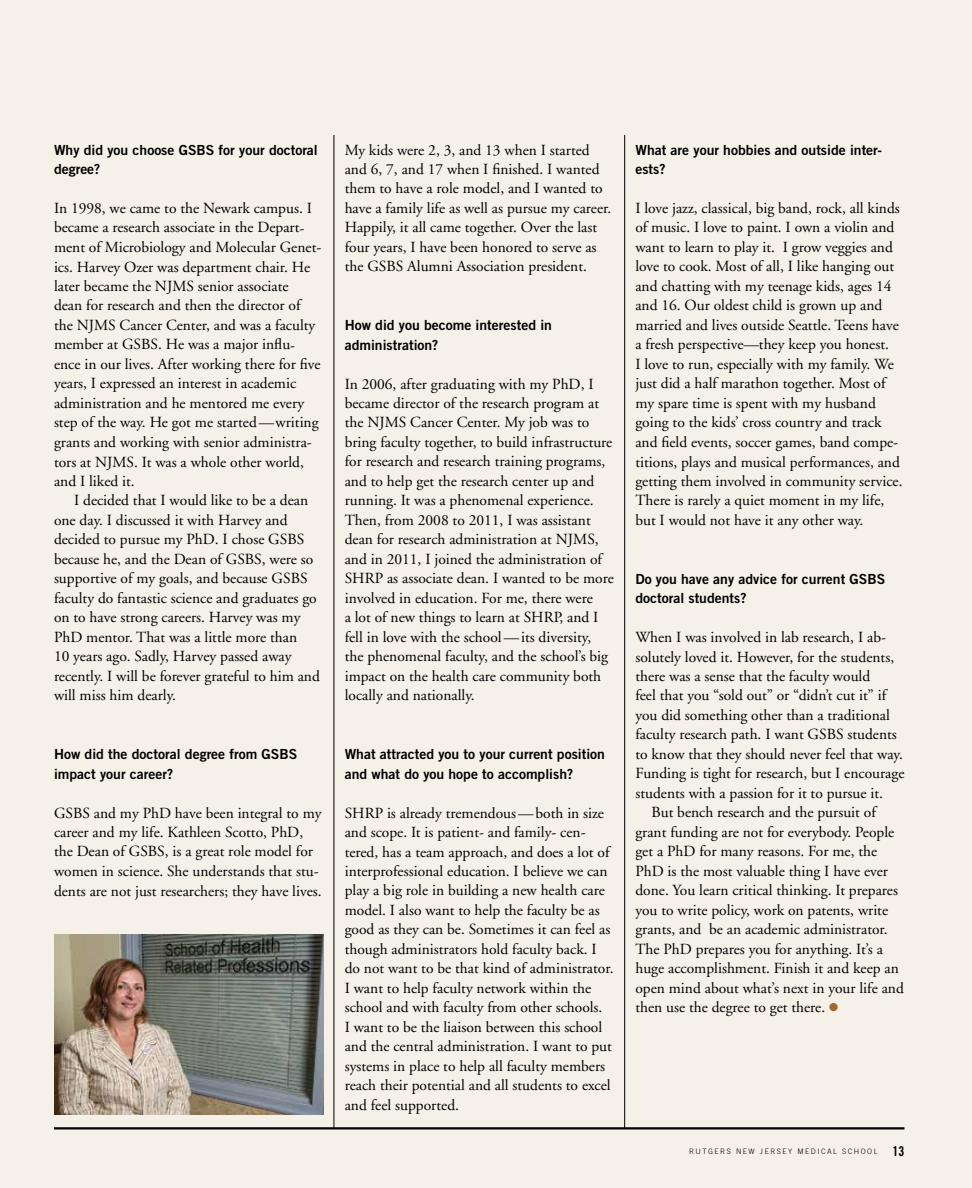
<style>
.page{position:relative;width:972px;height:1188px;background:#f5f1e8}
.page>*{position:absolute;margin:0;border:0;box-sizing:border-box;transform-origin:0 0}
.t1{font:15.45px/19.5px "Adobe Garamond";color:#000}
.t2{font:13.95px/19.5px "Trade Gothic Bold Two";color:#000}
.t3{font:300 7.5px "Trade Gothic";letter-spacing:.2em;color:#000}
.s1{color:#a26829}
.s2{font-family:"Trade Gothic Bold Cond Twenty";font-weight:400;font-size:13.5px}
</style>
<div class="page">
<hr style="left:334px;top:135px;width:1px;height:994px;background:#000">
<hr style="left:624px;top:135px;width:1px;height:994px;background:#000">
<hr style="left:54px;top:1127px;width:850px;height:3px;background:#000">
<img style="left:54px;top:934px;width:270px;height:180px">
<p class="t2" style="left:54px;top:140px;width:265px">Why did you choose GSBS for your doctoral degree?</p>
<p class="t1" style="left:54px;top:199px;width:269px">In 1998, we came to the Newark campus. I became a research associate in the Depart&shy;ment of Microbiology and Molecular Genet&shy;ics. Harvey Ozer was department chair. He later became the NJMS senior associate<br>dean for research and then the director of the NJMS Cancer Center, and was a faculty member at GSBS. He was a major influ&shy;ence in our lives. After working there for five years, I expressed an interest in academic administration and he mentored me every step of the way. He got me started—writing grants and working with senior administra&shy;tors at NJMS. It was a whole other world, and I liked it.</p>
<p class="t1" style="left:54px;top:491px;width:267px;text-indent:20px">I decided that I would like to be a dean one day. I discussed it with Harvey and decided to pursue my PhD. I chose GSBS because he, and the Dean of GSBS, were so supportive of my goals, and because GSBS faculty do fantastic science and graduates go on to have strong careers. Harvey was my PhD mentor. That was a little more than<br>10 years ago. Sadly, Harvey passed away recently. I will be forever grateful to him and will miss him dearly.</p>
<p class="t2" style="left:54px;top:744px;width:245px">How did the doctoral degree from GSBS impact your career?</p>
<p class="t1" style="left:54px;top:803px;width:269px">GSBS and my PhD have been integral to my career and my life. Kathleen Scotto, PhD, the Dean of GSBS, is a great role model for women in science. She understands that stu&shy;dents are not just researchers; they have lives.</p>
<p class="t1" style="left:345px;top:140px;width:268px">My kids were 2, 3, and 13 when I started and 6, 7, and 17 when I finished. I wanted them to have a role model, and I wanted to have a family life as well as pursue my career.<br>Happily, it all came together. Over the last four years, I have been honored to serve as the GSBS Alumni Association president.</p>
<p class="t2" style="left:345px;top:315px;width:209px">How did you become interested in administration?</p>
<p class="t1" style="left:345px;top:374px;width:271px">In 2006, after graduating with my PhD, I became director of the research program at the NJMS Cancer Center. My job was to bring faculty together, to build infrastructure for research and research training programs, and to help get the research center up and running. It was a phenomenal experience.<br>Then, from 2008 to 2011, I was assistant dean for research administration at NJMS, and in 2011, I joined the administration of SHRP as associate dean. I wanted to be more involved in education. For me, there were<br>a lot of new things to learn at SHRP, and I fell in love with the school—its diversity, the phenomenal faculty, and the school’s big impact on the health care community both locally and nationally.</p>
<p class="t2" style="left:345px;top:744px;width:262px">What attracted you to your current position and what do you hope to accomplish?</p>
<p class="t1" style="left:345px;top:803px;width:270px">SHRP is already tremendous—both in size and scope. It is patient- and family- cen&shy;tered, has a team approach, and does a lot of interprofessional education. I believe we can play a big role in building a new health care model. I also want to help the faculty be as good as they can be. Sometimes it can feel as though administrators hold faculty back. I do not want to be that kind of administrator.<br>I want to help faculty network within the school and with faculty from other schools.<br>I want to be the liaison between this school and the central administration. I want to put systems in place to help all faculty members reach their potential and all students to excel and feel supported.</p>
<p class="t2" style="left:635px;top:140px;width:248px">What are your hobbies and outside inter&shy;ests?</p>
<p class="t1" style="left:635px;top:199px;width:269px">I love jazz, classical, big band, rock, all kinds of music. I love to paint. I own a violin and want to learn to play it. I grow veggies and love to cook. Most of all, I like hanging out and chatting with my teenage kids, ages 14 and 16. Our oldest child is grown up and married and lives outside Seattle. Teens have a fresh perspective—they keep you honest.<br>I love to run, especially with my family. We just did a half marathon together. Most of my spare time is spent with my husband going to the kids’ cross country and track and field events, soccer games, band compe&shy;titions, plays and musical performances, and getting them involved in community service.<br>There is rarely a quiet moment in my life, but I would not have it any other way.</p>
<p class="t2" style="left:635px;top:569px;width:251px">Do you have any advice for current GSBS doctoral students?</p>
<p class="t1" style="left:635px;top:628px;width:252px">When I was involved in lab research, I ab-</p>
<p class="t1" style="left:635px;top:647px;width:260px">solutely loved it. However, for the students,</p>
<p class="t1" style="left:635px;top:667px;width:236px">there was a sense that the faculty would</p>
<p class="t1" style="left:635px;top:686px;width:252px">feel that you “sold out” or “didn’t cut it” if</p>
<p class="t1" style="left:635px;top:706px;width:256px">you did something other than a traditional</p>
<p class="t1" style="left:635px;top:725px;width:263px">faculty research path. I want GSBS students</p>
<p class="t1" style="left:635px;top:745px;width:269px">to know that they should never feel that way.</p>
<p class="t1" style="left:635px;top:764px;width:271px">Funding is tight for research, but I encourage</p>
<p class="t1" style="left:635px;top:784px;width:249px">students with a passion for it to pursue it.</p>
<p class="t1" style="left:652px;top:803px;width:226px">But bench research and the pursuit of</p>
<p class="t1" style="left:635px;top:823px;width:260px">grant funding are not for everybody. People</p>
<p class="t1" style="left:635px;top:842px;width:243px">get a PhD for many reasons. For me, the</p>
<p class="t1" style="left:635px;top:862px;width:254px">PhD is the most valuable thing I have ever</p>
<p class="t1" style="left:635px;top:881px;width:264px">done. You learn critical thinking. It prepares</p>
<p class="t1" style="left:635px;top:901px;width:254px">you to write policy, work on patents, write</p>
<p class="t1" style="left:635px;top:920px;width:254px">grants, and be an academic administrator.</p>
<p class="t1" style="left:635px;top:940px;width:249px">The PhD prepares you for anything. It’s a</p>
<p class="t1" style="left:635px;top:959px;width:265px">huge accomplishment. Finish it and keep an</p>
<p class="t1" style="left:635px;top:979px;width:270px">open mind about what’s next in your life and</p>
<p class="t1" style="left:635px;top:998px;width:204px">then use the degree to get there. <span class="s1">●</span></p>
<p class="t3" style="left:689px;top:1147px;width:217px">RUTGERS NEW JERSEY MEDICAL SCHOOL <span class="s2">13</span></p>
</div>
